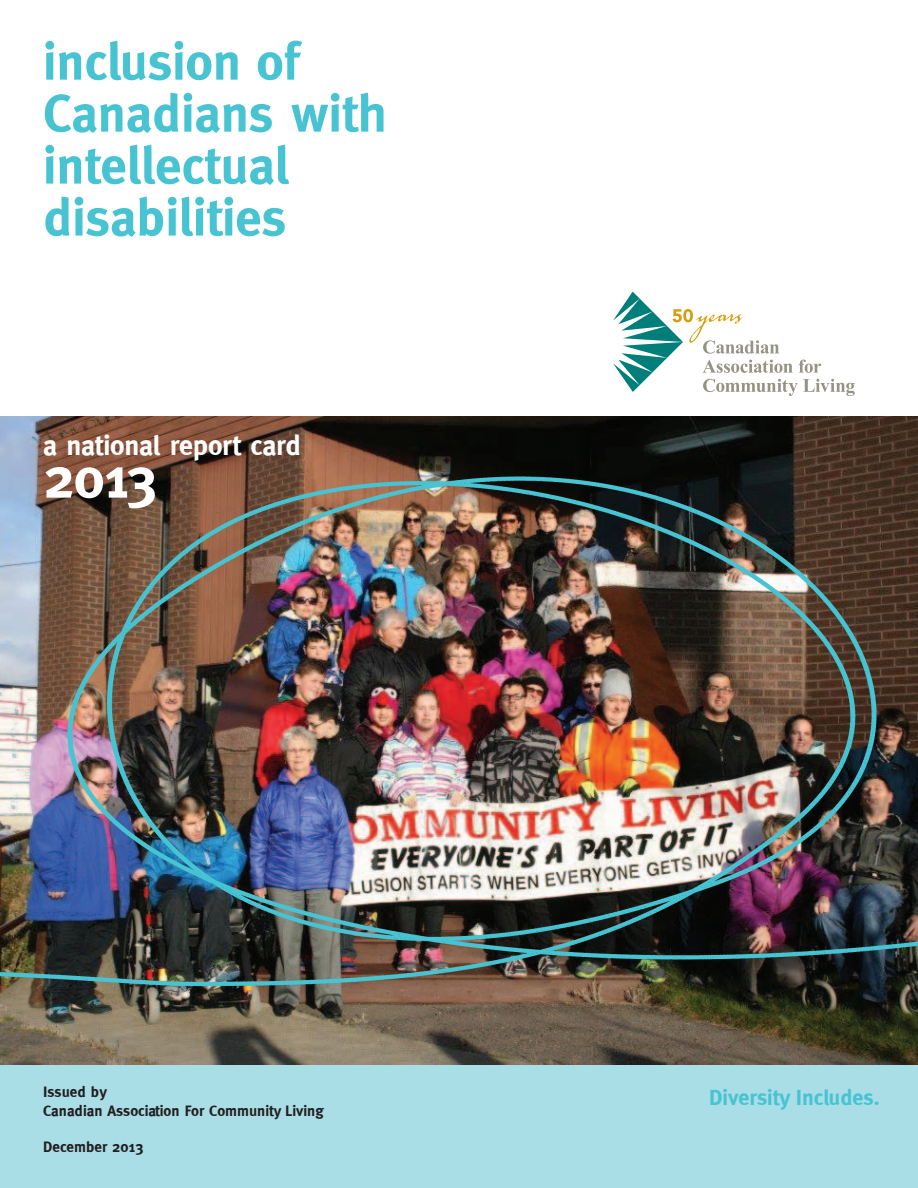
<style>
.page{position:relative;width:918px;height:1188px;background:#fff}
.page>*{position:absolute;margin:0;border:0;box-sizing:border-box;transform-origin:0 0}
.t1{font:700 58.05px "Meta";color:#fff}
.t2{font:700 52.65px/51.9px "Meta";color:#47c3d2}
.t3{font:700 28.05px "Meta";letter-spacing:-.01em;color:#fff}
.t4{font:700 22.05px "Meta";color:#47c3d2}
.t5{font:700 15.15px/18.3px "Meta";color:#231f20}
</style>
<div class="page">
<img style="left:0;top:417px;width:918px;height:648px">
<img style="left:0;top:457px;width:918px;height:543px">
<div style="left:0;top:1065px;width:918px;height:123px;background:#aadee7"></div>
<svg style="left:613px;top:292px;width:242px;height:104px"></svg>
<h2 class="t2" style="left:43px;top:39px;width:345px">inclusion of<br>Canadians with intellectual disabilities</h2>
<h3 class="t3" style="left:43px;top:433px;width:259px">a national report card</h3>
<h1 class="t1" style="left:43px;top:452px;width:116px">2013</h1>
<p class="t5" style="left:43px;top:1084px;width:282px">Issued by<br>Canadian Association For Community Living</p>
<p class="t5" style="left:43px;top:1139px;width:102px">December 2013</p>
<h3 class="t4" style="left:709px;top:1088px;width:172px">Diversity Includes.</h3>
</div>
